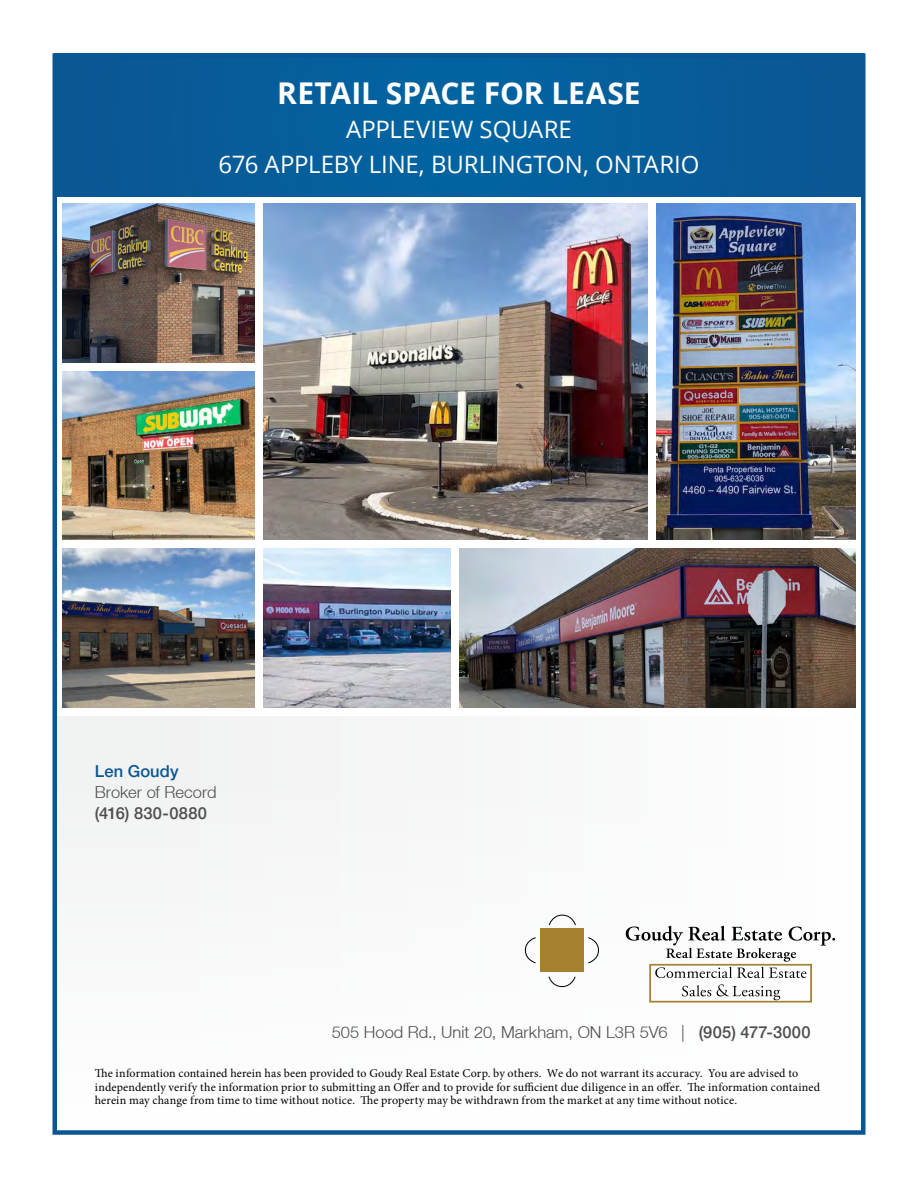
<style>
.page{position:relative;width:918px;height:1188px;background:#fff}
.page>*{position:absolute;margin:0;border:0;box-sizing:border-box;transform-origin:0 0}
.t1{font:700 30px "Open Sans";letter-spacing:-.005em;color:#fff}
.t2{font:24px/34.5px "Open Sans";letter-spacing:-.005em;color:#fff;text-align:center}
.t3{font:300 16.5px "Helvetica Neue LT";letter-spacing:.005em;color:#4d4d4f}
.t4{font:500 16.5px "Helvetica Neue LT";letter-spacing:.015em;color:#4d4d4f}
.t5{font:500 16.5px "Helvetica Neue LT";letter-spacing:.005em;color:#0b5693}
.t6{font:12px/13.5px "Minion Pro";letter-spacing:.01em;color:#000}
.s1{font-weight:500}
</style>
<div class="page">
<img style="left:63px;top:204px;width:191px;height:159px">
<img style="left:263px;top:204px;width:384px;height:336px">
<img style="left:656px;top:204px;width:200px;height:336px">
<img style="left:63px;top:372px;width:191px;height:168px">
<img style="left:63px;top:549px;width:191px;height:159px">
<img style="left:263px;top:549px;width:188px;height:159px">
<img style="left:460px;top:549px;width:396px;height:159px">
<div style="left:54px;top:716px;width:810px;height:417px;background:#fafafb"></div>
<div style="left:54px;top:53px;width:810px;height:143px;background:#065d9a"></div>
<div style="left:52px;top:53px;width:814px;height:1082px;border:4px solid #0a5693"></div>
<svg style="left:626px;top:926px;width:209px;height:52px"></svg>
<svg style="left:682px;top:985px;width:29px;height:11px"></svg>
<svg style="left:717px;top:984px;width:63px;height:16px"></svg>
<div style="left:649px;top:964px;width:163px;height:39px;border:2px solid #a5802e"></div>
<svg style="left:525px;top:915px;width:74px;height:72px"></svg>
<h1 class="t1" style="left:277px;top:72px;width:365px">RETAIL SPACE FOR LEASE</h1>
<h2 class="t2" style="left:218px;top:112px;width:483px">APPLEVIEW SQUARE<br>676 APPLEBY LINE, BURLINGTON, ONTARIO</h2>
<h3 class="t5" style="left:95px;top:761px;width:85px">Len Goudy</h3>
<h3 class="t3" style="left:95px;top:782px;width:123px">Broker of Record</h3>
<h3 class="t4" style="left:95px;top:803px;width:114px">(416) 830-0880</h3>
<h3 class="t3" style="left:332px;top:1022px;width:480px">505 Hood Rd., Unit 20, Markham, ON L3R 5V6 | <span class="s1">(905) 477-3000</span></h3>
<p class="t6" style="left:95px;top:1067px;width:727px">The information contained herein has been provided to Goudy Real Estate Corp. by others. We do not warrant its accuracy. You are advised to independently verify the information prior to submitting an Offer and to provide for sufficient due diligence in an offer. The information contained herein may change from time to time without notice. The property may be withdrawn from the market at any time without notice.</p>
</div>
